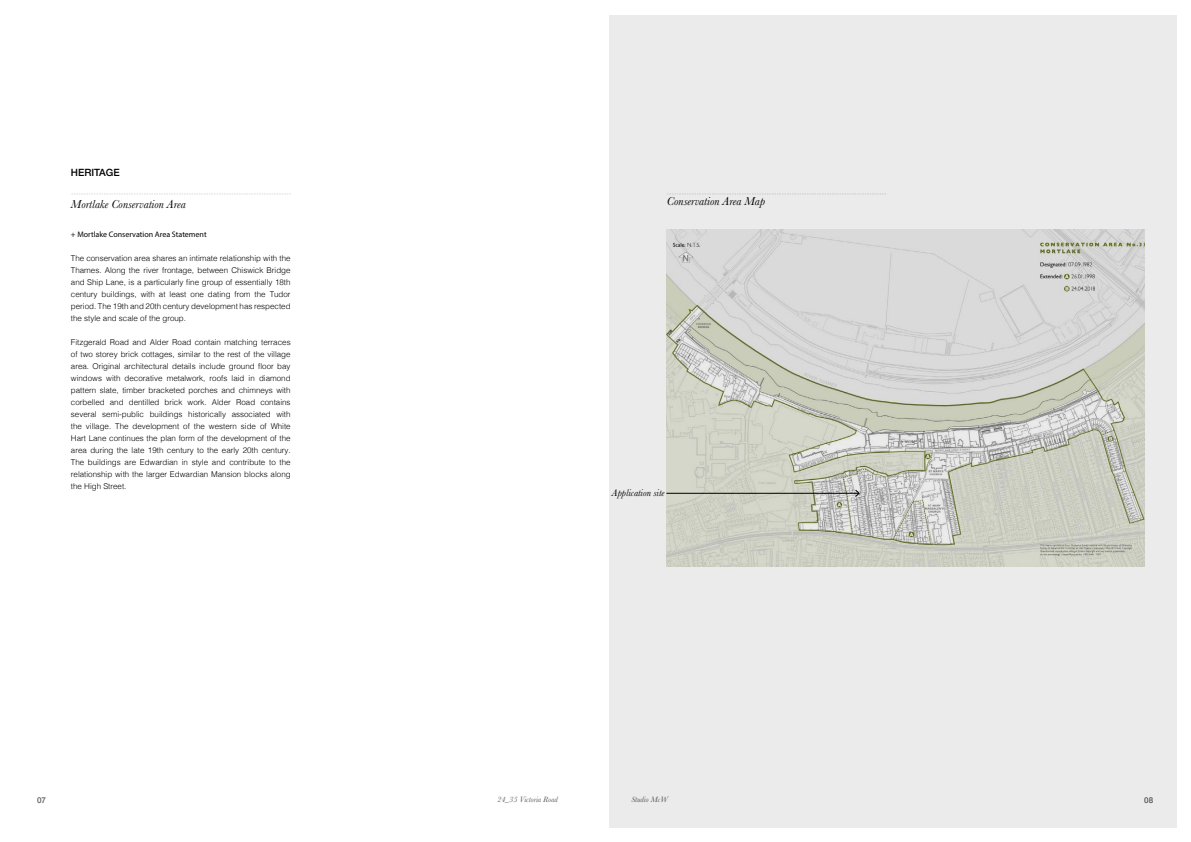
<style>
.page{position:relative;width:1191px;height:842px;background:#fff}
.page>*{position:absolute;margin:0;border:0;box-sizing:border-box;transform-origin:0 0}
.t1{font:italic 12px "Baskerville";color:#000}
.t2{font:italic 10px "Baskerville";color:#000}
.t3{font:500 10px "Helvetica Neue";color:#000}
.t4{font:300 8px/12px "Helvetica";color:#000;text-align:justify}
.t5{font:8px "Myriad Pro";color:#000}
.t6{font:italic 8px "Baskerville";color:#575656}
.t7{font:500 8px "Helvetica Neue";color:#575656}
</style>
<div class="page">
<svg style="left:72px;top:194px;width:219px;height:1px"></svg>
<div style="left:609px;top:15px;width:567px;height:812px;background:#ebebeb"></div>
<img style="left:667px;top:230px;width:477px;height:337px">
<hr style="left:666px;top:493px;width:193px;height:1px;background:#000">
<svg style="left:855px;top:489px;width:4px;height:8px"></svg>
<p class="t3" style="left:71px;top:164px;width:50px">HERITAGE</p>
<h1 class="t1" style="left:71px;top:196px;width:116px">Mortlake Conservation Area</h1>
<h1 class="t1" style="left:667px;top:193px;width:100px">Conservation Area Map</h1>
<p class="t5" style="left:71px;top:230px;width:137px">+ Mortlake Conservation Area Statement</p>
<p class="t4" style="left:71px;top:252px;width:221px">The conservation area shares an intimate relationship with the Thames. Along the river frontage, between Chiswick Bridge and Ship Lane, is a particularly fine group of essentially 18th century buildings, with at least one dating from the Tudor period. The 19th and 20th century development has respected the style and scale of the group.</p>
<p class="t4" style="left:71px;top:336px;width:221px">Fitzgerald Road and Alder Road contain matching terraces of two storey brick cottages, similar to the rest of the village area. Original architectural details include ground floor bay windows with decorative metalwork, roofs laid in diamond pattern slate, timber bracketed porches and chimneys with corbelled and dentilled brick work. Alder Road contains several semi-public buildings historically associated with the village. The development of the western side of White Hart Lane continues the plan form of the development of the area during the late 19th century to the early 20th century.<br>The buildings are Edwardian in style and contribute to the relationship with the larger Edwardian Mansion blocks along the High Street.</p>
<p class="t2" style="left:612px;top:486px;width:54px">Application site</p>
<p class="t7" style="left:37px;top:793px;width:10px">07</p>
<p class="t6" style="left:497px;top:794px;width:62px">24_35 Victoria Road</p>
<p class="t6" style="left:631px;top:794px;width:38px">Studio McW</p>
<p class="t7" style="left:1144px;top:793px;width:10px">08</p>
</div>
